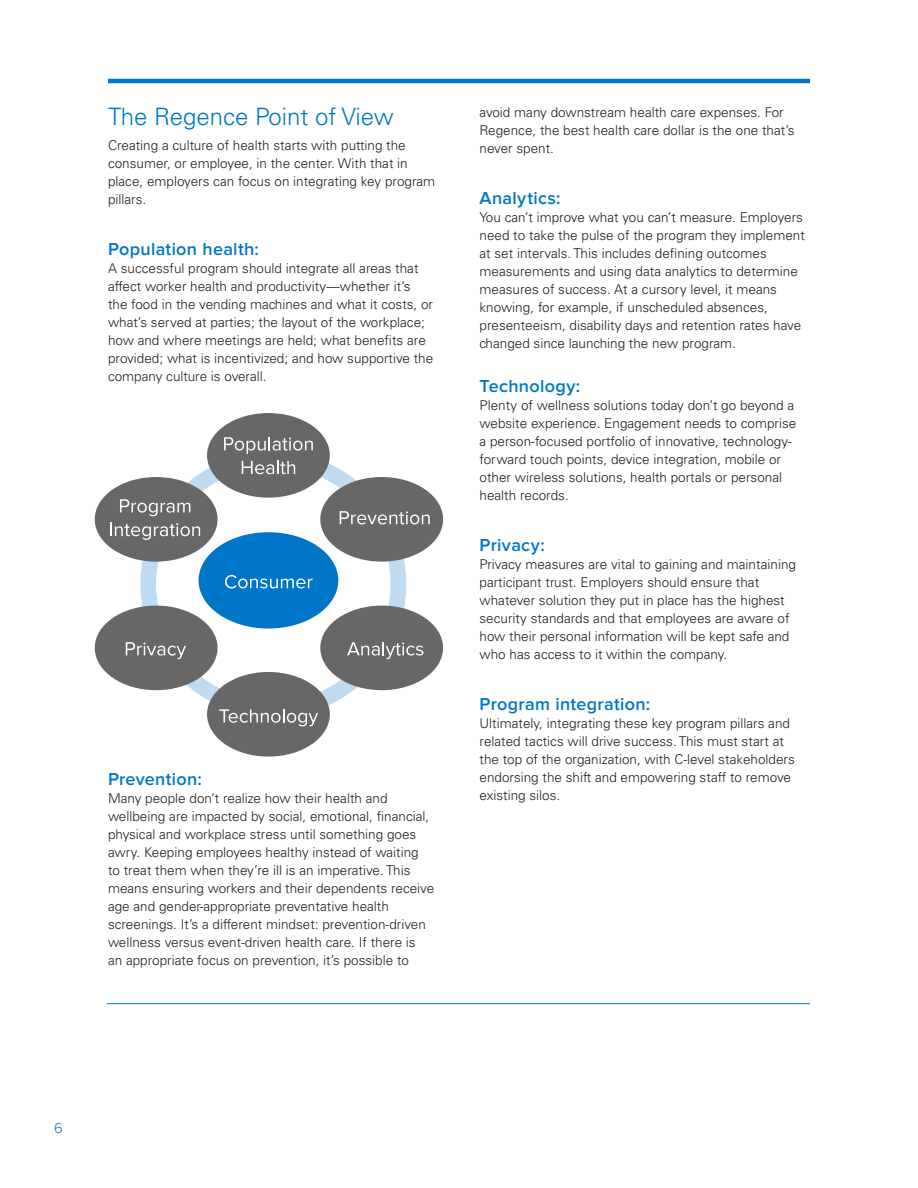
<style>
.page{position:relative;width:918px;height:1188px;background:#fff}
.page>*{position:absolute;margin:0;border:0;box-sizing:border-box;transform-origin:0 0}
.headers{font:300 24px "Univers";color:#0076c8}
.Sub2{font:600 18px "Proxima Nova";letter-spacing:.015em;color:#0076c8}
.body_copy{font:600 18px "Proxima Nova";letter-spacing:.015em;color:#0076c8}
.t1{font:300 15px "Proxima Nova";color:#0076c8}
.body_copy-2{font:300 13.5px/18px "Univers";color:#231f20}
</style>
<div class="page">
<hr style="left:108px;top:79px;width:702px;height:4px;background:#0076c8">
<hr style="left:107px;top:1003px;width:703px;height:1px;background:#0076c8">
<svg style="left:140px;top:461px;width:266px;height:248px"></svg>
<div style="left:207px;top:413px;width:123px;height:85px;background:#676767;border-radius:50%"></div>
<div style="left:320px;top:477px;width:123px;height:85px;background:#676767;border-radius:50%"></div>
<div style="left:320px;top:606px;width:123px;height:84px;background:#676767;border-radius:50%"></div>
<div style="left:207px;top:672px;width:123px;height:85px;background:#676767;border-radius:50%"></div>
<div style="left:95px;top:606px;width:123px;height:84px;background:#676767;border-radius:50%"></div>
<div style="left:95px;top:477px;width:123px;height:85px;background:#676767;border-radius:50%"></div>
<div style="left:199px;top:532px;width:139px;height:97px;background:#0076c8;border-radius:50%"></div>
<svg style="left:224px;top:437px;width:89px;height:17px"></svg>
<svg style="left:242px;top:461px;width:53px;height:13px"></svg>
<svg style="left:340px;top:511px;width:90px;height:13px"></svg>
<svg style="left:347px;top:642px;width:76px;height:17px"></svg>
<svg style="left:219px;top:709px;width:99px;height:17px"></svg>
<svg style="left:126px;top:642px;width:60px;height:17px"></svg>
<svg style="left:120px;top:499px;width:70px;height:17px"></svg>
<svg style="left:110px;top:523px;width:90px;height:17px"></svg>
<svg style="left:225px;top:575px;width:88px;height:14px"></svg>
<p class="headers" style="left:108px;top:102px;width:287px">The Regence Point of View</p>
<p class="body_copy-2" style="left:108px;top:136px;width:329px">Creating a culture of health starts with putting the consumer, or employee, in the center. With that in place, employers can focus on integrating key program pillars.</p>
<p class="Sub2" style="left:108px;top:238px;width:152px">Population health:</p>
<p class="body_copy-2" style="left:108px;top:259px;width:327px">A successful program should integrate all areas that affect worker health and productivity—whether it’s the food in the vending machines and what it costs, or what’s served at parties; the layout of the workplace; how and where meetings are held; what benefits are provided; what is incentivized; and how supportive the company culture is overall.</p>
<p class="body_copy" style="left:108px;top:769px;width:95px">Prevention:</p>
<p class="body_copy-2" style="left:108px;top:789px;width:328px">Many people don’t realize how their health and wellbeing are impacted by social, emotional, financial, physical and workplace stress until something goes awry. Keeping employees healthy instead of waiting<br>to treat them when they’re ill is an imperative. This means ensuring workers and their dependents receive age and gender-appropriate preventative health screenings. It’s a different mindset: prevention-driven wellness versus event-driven health care. If there is<br>an appropriate focus on prevention, it’s possible to</p>
<p class="body_copy-2" style="left:480px;top:103px;width:317px">avoid many downstream health care expenses. For<br>Regence, the best health care dollar is the one that’s never spent.</p>
<p class="Sub2" style="left:480px;top:187px;width:83px">Analytics:</p>
<p class="body_copy-2" style="left:480px;top:208px;width:327px">You can’t improve what you can’t measure. Employers need to take the pulse of the program they implement at set intervals. This includes defining outcomes measurements and using data analytics to determine measures of success. At a cursory level, it means knowing, for example, if unscheduled absences, presenteeism, disability days and retention rates have changed since launching the new program.</p>
<p class="body_copy" style="left:480px;top:375px;width:102px">Technology:</p>
<p class="body_copy-2" style="left:480px;top:396px;width:318px">Plenty of wellness solutions today don’t go beyond a website experience. Engagement needs to comprise a person-focused portfolio of innovative, technology&shy;forward touch points, device integration, mobile or other wireless solutions, health portals or personal health records.</p>
<p class="Sub2" style="left:480px;top:534px;width:67px">Privacy:</p>
<p class="body_copy-2" style="left:480px;top:555px;width:318px">Privacy measures are vital to gaining and maintaining participant trust. Employers should ensure that whatever solution they put in place has the highest security standards and that employees are aware of how their personal information will be kept safe and who has access to it within the company.</p>
<p class="Sub2" style="left:480px;top:693px;width:172px">Program integration:</p>
<p class="body_copy-2" style="left:480px;top:714px;width:317px">Ultimately, integrating these key program pillars and related tactics will drive success. This must start at the top of the organization, with C-level stakeholders endorsing the shift and empowering staff to remove existing silos.</p>
<p class="t1" style="left:54px;top:1119px;width:10px">6</p>
</div>
